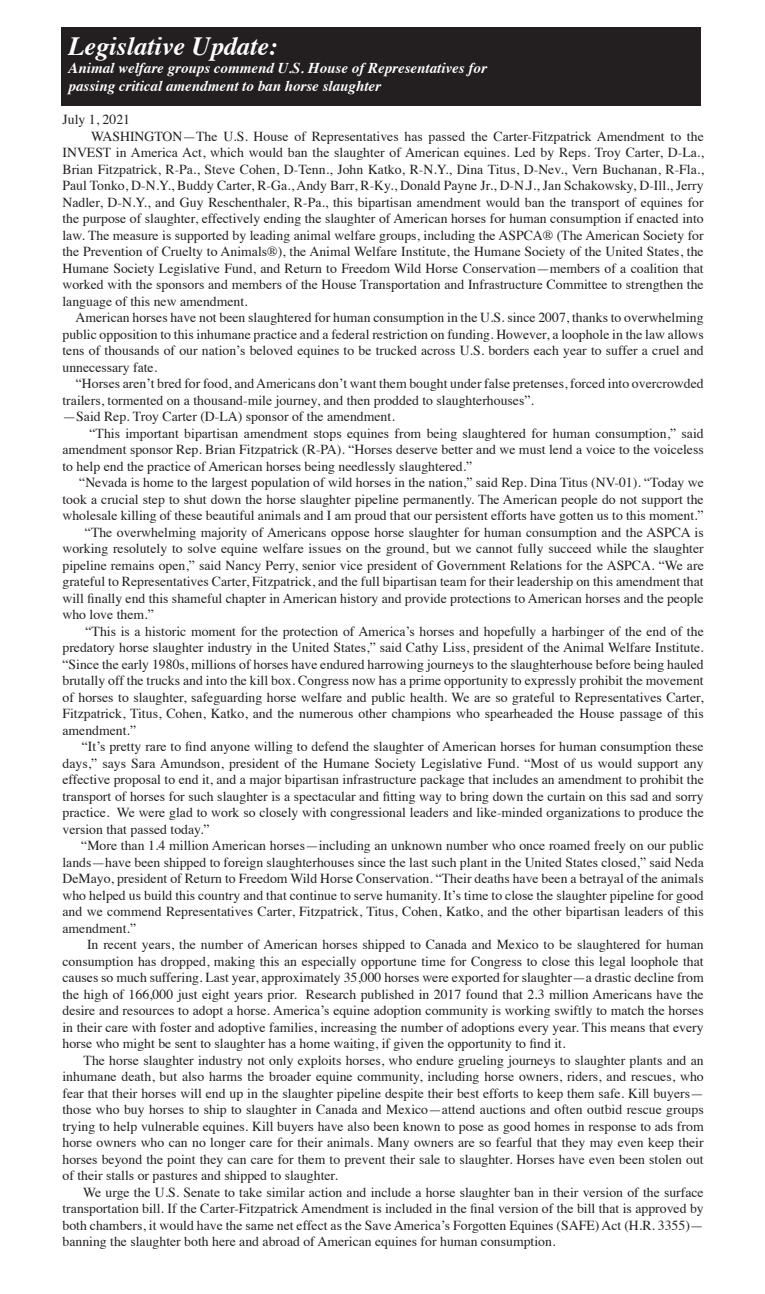
<style>
.page{position:relative;width:765px;height:1294px;background:#fff}
.page>*{position:absolute;margin:0;border:0;box-sizing:border-box;transform-origin:0 0}
.t1{font:italic 700 26.25px "Times";color:#fff}
.t2{font:italic 700 15px "Times";color:#fff}
.t3{font:13.75px/16.5px "Times";color:#231f20;text-align:justify}
</style>
<div class="page">
<div style="left:61px;top:28px;width:640px;height:78px;background:#231f20"></div>
<p class="t1" style="left:68px;top:22px;width:211px">Legislative Update:</p>
<p class="t2" style="left:68px;top:54px;width:420px">Animal welfare groups commend U.S. House of Representatives for</p>
<p class="t2" style="left:68px;top:72px;width:314px">passing critical amendment to ban horse slaughter</p>
<p class="t3" style="left:62px;top:110px;width:69px">July 1, 2021</p>
<p class="t3" style="left:62px;top:126px;width:643px;text-indent:29px">WASHINGTON—The U.S. House of Representatives has passed the Carter-Fitzpatrick Amendment to the INVEST in America Act, which would ban the slaughter of American equines. Led by Reps. Troy Carter, D-La., Brian Fitzpatrick, R-Pa., Steve Cohen, D-Tenn., John Katko, R-N.Y., Dina Titus, D-Nev., Vern Buchanan, R-Fla., Paul Tonko, D-N.Y., Buddy Carter, R-Ga., Andy Barr, R-Ky., Donald Payne Jr., D-N.J., Jan Schakowsky, D-Ill., Jerry Nadler, D-N.Y., and Guy Reschenthaler, R-Pa., this bipartisan amendment would ban the transport of equines for the purpose of slaughter, effectively ending the slaughter of American horses for human consumption if enacted into law. The measure is supported by leading animal welfare groups, including the ASPCA® (The American Society for the Prevention of Cruelty to Animals®), the Animal Welfare Institute, the Humane Society of the United States, the Humane Society Legislative Fund, and Return to Freedom Wild Horse Conservation—members of a coalition that worked with the sponsors and members of the House Transportation and Infrastructure Committee to strengthen the language of this new amendment.</p>
<p class="t3" style="left:62px;top:308px;width:643px;text-indent:13px">American horses have not been slaughtered for human consumption in the U.S. since 2007, thanks to overwhelming public opposition to this inhumane practice and a federal restriction on funding. However, a loophole in the law allows tens of thousands of our nation’s beloved equines to be trucked across U.S. borders each year to suffer a cruel and unnecessary fate.</p>
<p class="t3" style="left:62px;top:374px;width:643px;text-indent:13px">“Horses aren’t bred for food, and Americans don’t want them bought under false pretenses, forced into overcrowded trailers, tormented on a thousand-mile journey, and then prodded to slaughterhouses”.</p>
<p class="t3" style="left:62px;top:407px;width:334px">—Said Rep. Troy Carter (D-LA) sponsor of the amendment.</p>
<p class="t3" style="left:62px;top:423px;width:643px;text-indent:27px">“This important bipartisan amendment stops equines from being slaughtered for human consumption,” said amendment sponsor Rep. Brian Fitzpatrick (R-PA). “Horses deserve better and we must lend a voice to the voiceless to help end the practice of American horses being needlessly slaughtered.”</p>
<p class="t3" style="left:62px;top:473px;width:643px;text-indent:17px">“Nevada is home to the largest population of wild horses in the nation,” said Rep. Dina Titus (NV-01). “Today we took a crucial step to shut down the horse slaughter pipeline permanently. The American people do not support the wholesale killing of these beautiful animals and I am proud that our persistent efforts have gotten us to this moment.”</p>
<p class="t3" style="left:62px;top:522px;width:643px;text-indent:22px">“The overwhelming majority of Americans oppose horse slaughter for human consumption and the ASPCA is working resolutely to solve equine welfare issues on the ground, but we cannot fully succeed while the slaughter pipeline remains open,” said Nancy Perry, senior vice president of Government Relations for the ASPCA. “We are grateful to Representatives Carter, Fitzpatrick, and the full bipartisan team for their leadership on this amendment that will finally end this shameful chapter in American history and provide protections to American horses and the people who love them.”</p>
<p class="t3" style="left:62px;top:621px;width:643px;text-indent:23px">“This is a historic moment for the protection of America’s horses and hopefully a harbinger of the end of the predatory horse slaughter industry in the United States,” said Cathy Liss, president of the Animal Welfare Institute. “Since the early 1980s, millions of horses have endured harrowing journeys to the slaughterhouse before being hauled brutally off the trucks and into the kill box. Congress now has a prime opportunity to expressly prohibit the movement of horses to slaughter, safeguarding horse welfare and public health. We are so grateful to Representatives Carter, Fitzpatrick, Titus, Cohen, Katko, and the numerous other champions who spearheaded the House passage of this amendment.”</p>
<p class="t3" style="left:62px;top:737px;width:643px;text-indent:19px">“It’s pretty rare to find anyone willing to defend the slaughter of American horses for human consumption these days,” says Sara Amundson, president of the Humane Society Legislative Fund. “Most of us would support any effective proposal to end it, and a major bipartisan infrastructure package that includes an amendment to prohibit the transport of horses for such slaughter is a spectacular and fitting way to bring down the curtain on this sad and sorry practice. We were glad to work so closely with congressional leaders and like-minded organizations to produce the version that passed today.”</p>
<p class="t3" style="left:62px;top:836px;width:643px;text-indent:19px">“More than 1.4 million American horses—including an unknown number who once roamed freely on our public lands—have been shipped to foreign slaughterhouses since the last such plant in the United States closed,” said Neda DeMayo, president of Return to Freedom Wild Horse Conservation. “Their deaths have been a betrayal of the animals who helped us build this country and that continue to serve humanity. It’s time to close the slaughter pipeline for good and we commend Representatives Carter, Fitzpatrick, Titus, Cohen, Katko, and the other bipartisan leaders of this amendment.”</p>
<p class="t3" style="left:62px;top:935px;width:643px;text-indent:25px">In recent years, the number of American horses shipped to Canada and Mexico to be slaughtered for human consumption has dropped, making this an especially opportune time for Congress to close this legal loophole that causes so much suffering. Last year, approximately 35,000 horses were exported for slaughter—a drastic decline from the high of 166,000 just eight years prior. Research published in 2017 found that 2.3 million Americans have the desire and resources to adopt a horse. America’s equine adoption community is working swiftly to match the horses in their care with foster and adoptive families, increasing the number of adoptions every year. This means that every horse who might be sent to slaughter has a home waiting, if given the opportunity to find it.</p>
<p class="t3" style="left:62px;top:1050px;width:643px;text-indent:21px">The horse slaughter industry not only exploits horses, who endure grueling journeys to slaughter plants and an inhumane death, but also harms the broader equine community, including horse owners, riders, and rescues, who fear that their horses will end up in the slaughter pipeline despite their best efforts to keep them safe. Kill buyers— those who buy horses to ship to slaughter in Canada and Mexico—attend auctions and often outbid rescue groups trying to help vulnerable equines. Kill buyers have also been known to pose as good homes in response to ads from horse owners who can no longer care for their animals. Many owners are so fearful that they may even keep their horses beyond the point they can care for them to prevent their sale to slaughter. Horses have even been stolen out of their stalls or pastures and shipped to slaughter.</p>
<p class="t3" style="left:62px;top:1182px;width:643px;text-indent:21px">We urge the U.S. Senate to take similar action and include a horse slaughter ban in their version of the surface transportation bill. If the Carter-Fitzpatrick Amendment is included in the final version of the bill that is approved by both chambers, it would have the same net effect as the Save America’s Forgotten Equines (SAFE) Act (H.R. 3355)— banning the slaughter both here and abroad of American equines for human consumption.</p>
</div>
